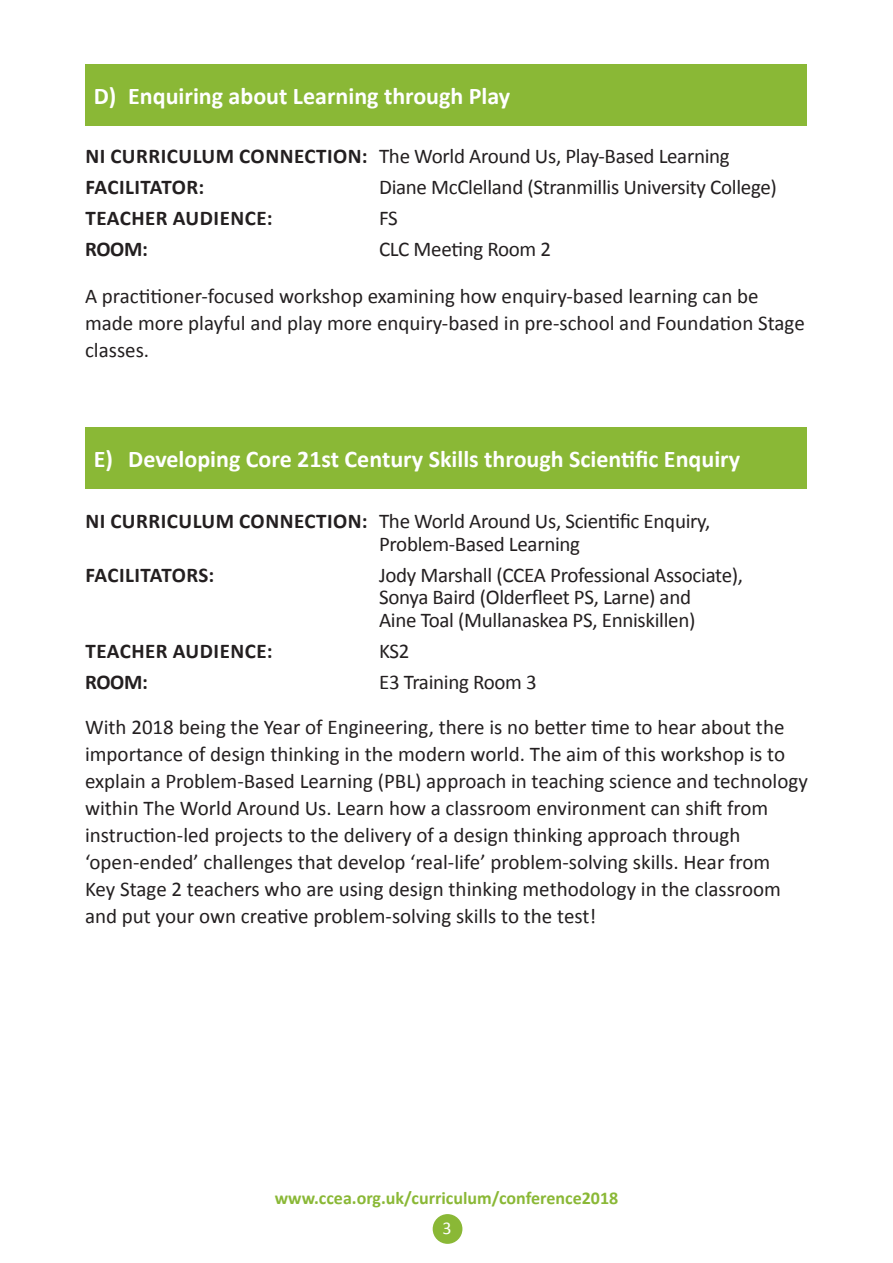
<style>
.page{position:relative;width:893px;height:1263px;background:#fff}
.page>*{position:absolute;margin:0;border:0;box-sizing:border-box;transform-origin:0 0}
.t1{font:700 24px "Calibri";color:#fff}
.t2{font:21px/27px "Calibri";color:#231f20}
.t3{font:700 21px "Calibri";letter-spacing:.025em;color:#231f20}
.t4{font:700 18px "Calibri";color:#8ab836}
.t5{font:18px "Calibri";color:#fff}
.s1{font-weight:700}
</style>
<div class="page">
<div style="left:433px;top:1214px;width:29px;height:30px;background:#8ab836;border-radius:50%"></div>
<div style="left:85px;top:64px;width:722px;height:61px;background:#8ab836"></div>
<div style="left:85px;top:428px;width:722px;height:61px;background:#8ab836"></div>
<p class="t1" style="left:94px;top:80px;width:418px">D) Enquiring about Learning through Play</p>
<p class="t2" style="left:85px;top:143px;width:646px"><span class="s1">NI CURRICULUM CONNECTION:</span> The World Around Us, Play-Based Learning</p>
<p class="t3" style="left:85px;top:174px;width:120px">FACILITATOR:</p>
<p class="t2" style="left:379px;top:174px;width:399px">Diane McClelland (Stranmillis University College)</p>
<p class="t3" style="left:85px;top:205px;width:189px">TEACHER AUDIENCE:</p>
<p class="t2" style="left:379px;top:205px;width:20px">FS</p>
<p class="t3" style="left:85px;top:236px;width:64px">ROOM:</p>
<p class="t2" style="left:379px;top:236px;width:174px">CLC Meeting Room 2</p>
<p class="t2" style="left:85px;top:282px;width:721px">A practitioner-focused workshop examining how enquiry-based learning can be made more playful and play more enquiry-based in pre-school and Foundation Stage classes.</p>
<p class="t1" style="left:94px;top:444px;width:648px">E) Developing Core 21st Century Skills through Scientific Enquiry</p>
<p class="t2" style="left:379px;top:510px;width:333px;line-height:22.5px;text-indent:-294px"><span class="s1">NI CURRICULUM CONNECTION:</span> The World Around Us, Scientific Enquiry,<br>Problem-Based Learning</p>
<p class="t3" style="left:85px;top:561px;width:130px">FACILITATORS:</p>
<p class="t2" style="left:379px;top:561px;width:366px">Jody Marshall (CCEA Professional Associate),</p>
<p class="t2" style="left:379px;top:584px;width:314px">Sonya Baird (Olderfleet PS, Larne) and</p>
<p class="t2" style="left:379px;top:606px;width:318px">Aine Toal (Mullanaskea PS, Enniskillen)</p>
<p class="t3" style="left:85px;top:637px;width:189px">TEACHER AUDIENCE:</p>
<p class="t2" style="left:379px;top:637px;width:32px">KS2</p>
<p class="t3" style="left:85px;top:668px;width:64px">ROOM:</p>
<p class="t2" style="left:379px;top:668px;width:159px">E3 Training Room 3</p>
<p class="t2" style="left:85px;top:714px;width:724px">With 2018 being the Year of Engineering, there is no better time to hear about the importance of design thinking in the modern world. The aim of this workshop is to explain a Problem-Based Learning (PBL) approach in teaching science and technology within The World Around Us. Learn how a classroom environment can shift from instruction-led projects to the delivery of a design thinking approach through</p>
<p class="t2" style="left:85px;top:849px;width:687px">‘open-ended’ challenges that develop ‘real-life’ problem-solving skills. Hear from</p>
<p class="t2" style="left:85px;top:876px;width:697px">Key Stage 2 teachers who are using design thinking methodology in the classroom and put your own creative problem-solving skills to the test!</p>
<p class="t4" style="left:275px;top:1187px;width:345px">www.ccea.org.uk/curriculum/conference2018</p>
<p class="t5" style="left:443px;top:1216px;width:11px">3</p>
</div>
